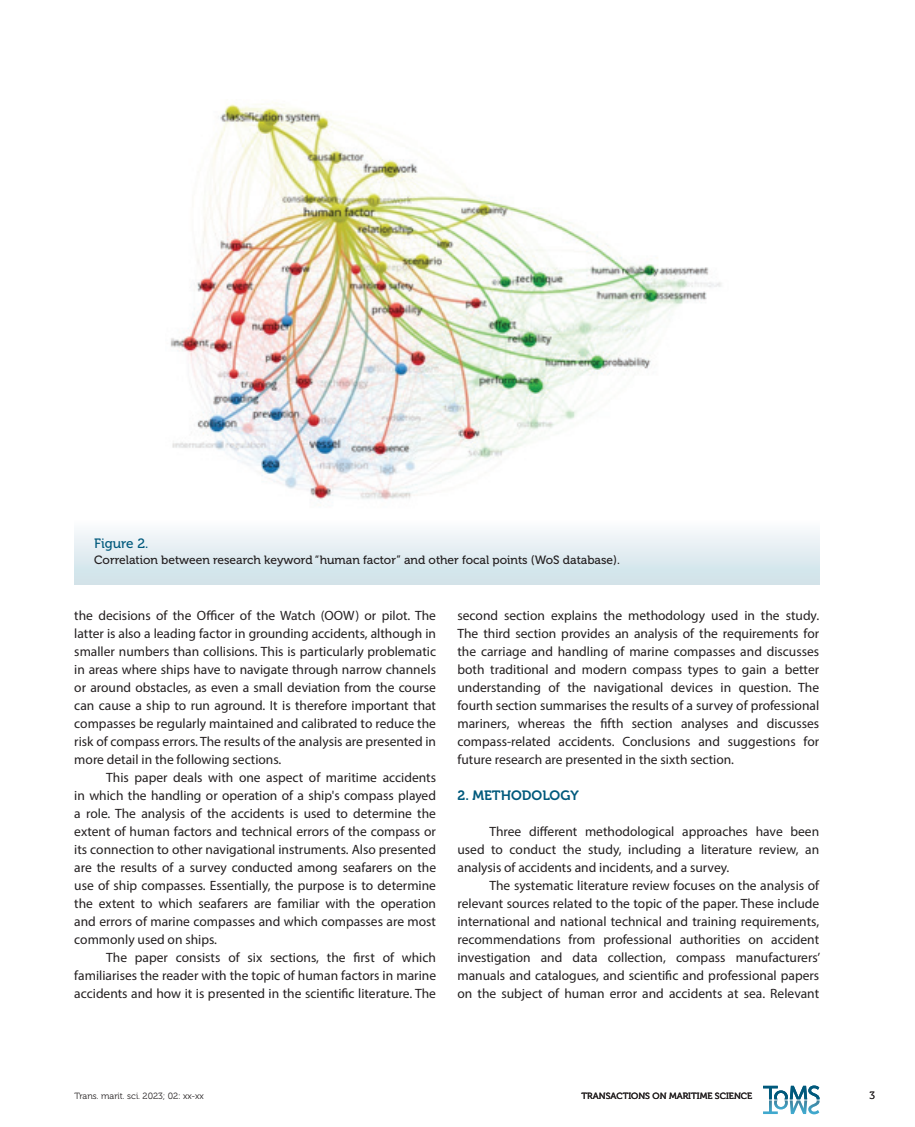
<style>
.page{position:relative;width:915px;height:1127px;background:#fff}
.page>*{position:absolute;margin:0;border:0;box-sizing:border-box;transform-origin:0 0}
.Body_text{font:13.5px/18px "Myriad Pro";color:#231f20;text-align:justify}
.podnaslov{font:13.5px "Museo 700";color:#00597c}
.Figure{font:13.5px "Museo 500";color:#00597c}
.Figure-2{font:12px "Museo 500";color:#231f20}
.t1{font:10.5px "Museo 300";color:#231f20}
.t2{font:9px "Museo 300";color:#231f20}
.t3{font:9px "Museo 500";color:#231f20}
</style>
<div class="page">
<svg style="left:763px;top:1085px;width:56px;height:29px"></svg>
<div style="left:74px;top:519px;width:745px;height:65px;background:linear-gradient(to bottom,#fdfcfe,#cce0e8)"></div>
<img style="left:170px;top:102px;width:551px;height:398px">
<p class="Figure" style="left:94px;top:536px;width:56px">Figure 2.</p>
<p class="Figure-2" style="left:94px;top:553px;width:527px">Correlation between research keyword “human factor” and other focal points (WoS database).</p>
<p class="Body_text" style="left:74px;top:606px;width:363px">the decisions of the Officer of the Watch (OOW) or pilot. The latter is also a leading factor in grounding accidents, although in smaller numbers than collisions. This is particularly problematic in areas where ships have to navigate through narrow channels or around obstacles, as even a small deviation from the course can cause a ship to run aground. It is therefore important that compasses be regularly maintained and calibrated to reduce the risk of compass errors. The results of the analysis are presented in more detail in the following sections.</p>
<p class="Body_text" style="left:74px;top:768px;width:363px;text-indent:32px">This paper deals with one aspect of maritime accidents in which the handling or operation of a ship's compass played a role. The analysis of the accidents is used to determine the extent of human factors and technical errors of the compass or its connection to other navigational instruments. Also presented are the results of a survey conducted among seafarers on the use of ship compasses. Essentially, the purpose is to determine the extent to which seafarers are familiar with the operation and errors of marine compasses and which compasses are most commonly used on ships.</p>
<p class="Body_text" style="left:74px;top:948px;width:363px;text-indent:32px">The paper consists of six sections, the first of which familiarises the reader with the topic of human factors in marine accidents and how it is presented in the scientific literature. The</p>
<p class="Body_text" style="left:457px;top:606px;width:363px">second section explains the methodology used in the study.<br>The third section provides an analysis of the requirements for the carriage and handling of marine compasses and discusses both traditional and modern compass types to gain a better understanding of the navigational devices in question. The fourth section summarises the results of a survey of professional mariners, whereas the fifth section analyses and discusses compass-related accidents. Conclusions and suggestions for future research are presented in the sixth section.</p>
<p class="podnaslov" style="left:457px;top:788px;width:123px">2. METHODOLOGY</p>
<p class="Body_text" style="left:457px;top:822px;width:363px;text-indent:32px">Three different methodological approaches have been used to conduct the study, including a literature review, an analysis of accidents and incidents, and a survey.</p>
<p class="Body_text" style="left:457px;top:876px;width:364px;text-indent:32px">The systematic literature review focuses on the analysis of relevant sources related to the topic of the paper. These include international and national technical and training requirements, recommendations from professional authorities on accident investigation and data collection, compass manufacturers’ manuals and catalogues, and scientific and professional papers on the subject of human error and accidents at sea. Relevant</p>
<p class="t2" style="left:74px;top:1091px;width:131px">Trans. marit. sci. 2023; 02: xx-xx</p>
<p class="t3" style="left:581px;top:1091px;width:172px">TRANSACTIONS ON MARITIME SCIENCE</p>
<p class="t1" style="left:869px;top:1090px;width:7px">3</p>
</div>
